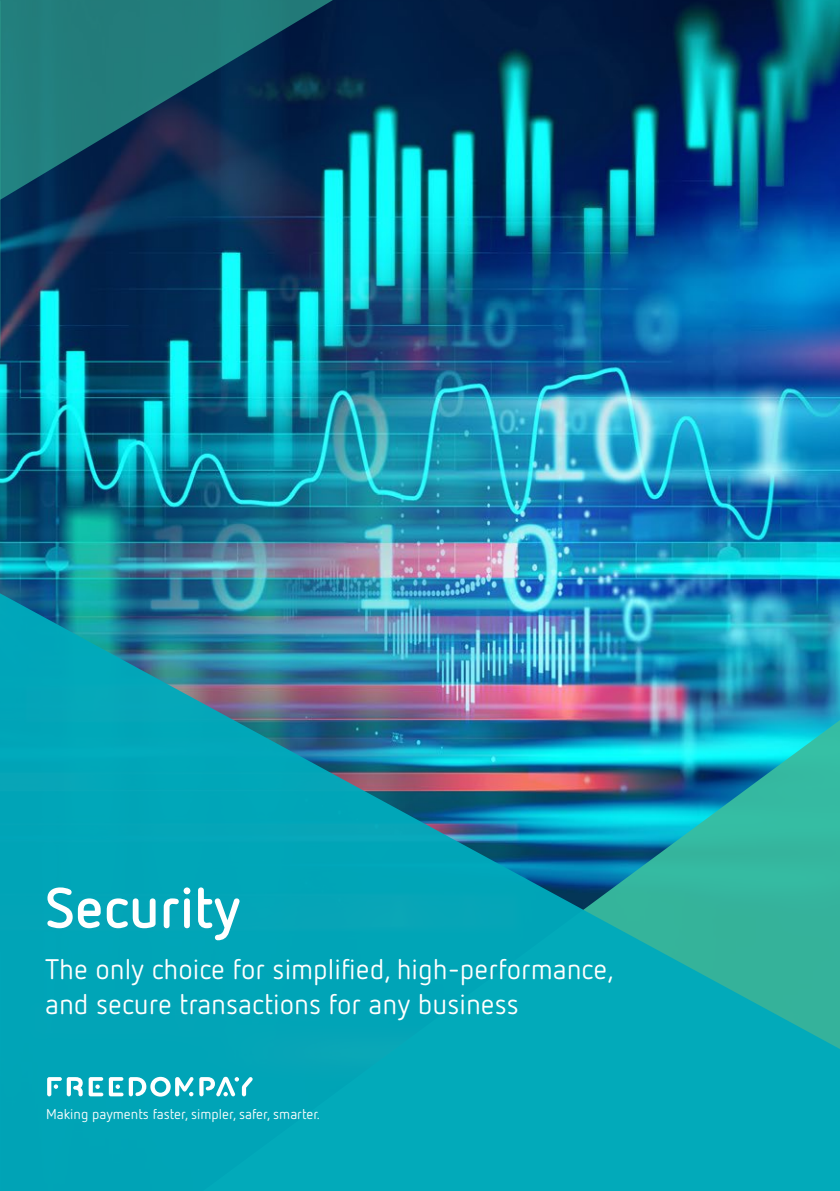
<style>
.page{position:relative;width:840px;height:1191px;background:#fff}
.page>*{position:absolute;margin:0;border:0;box-sizing:border-box;transform-origin:0 0}
.t1{font:700 56.6px "Netto OT";color:#fff}
.t2{font:28.2px/35.4px "Netto OT";color:#fff}
.t3{font:14.2px "Netto OT";color:#fff}
</style>
<div class="page">
<img style="left:482px;top:0;width:357px;height:463px">
<img style="left:0;top:0;width:482px;height:463px">
<img style="left:0;top:463px;width:839px;height:728px">
<svg style="left:109px;top:1077px;width:14px;height:19px"></svg>
<svg style="left:89px;top:1077px;width:14px;height:19px"></svg>
<svg style="left:47px;top:1077px;width:36px;height:19px"></svg>
<svg style="left:129px;top:1076px;width:123px;height:20px"></svg>
<img style="left:0;top:0;width:1px;height:359px">
<p class="t1" style="left:45px;top:872px;width:197px">Security</p>
<p class="t2" style="left:45px;top:951px;width:569px">The only choice for simplified, high-performance, and secure transactions for any business</p>
<p class="t3" style="left:46px;top:1105px;width:275px">Making payments faster, simpler, safer, smarter.</p>
</div>
